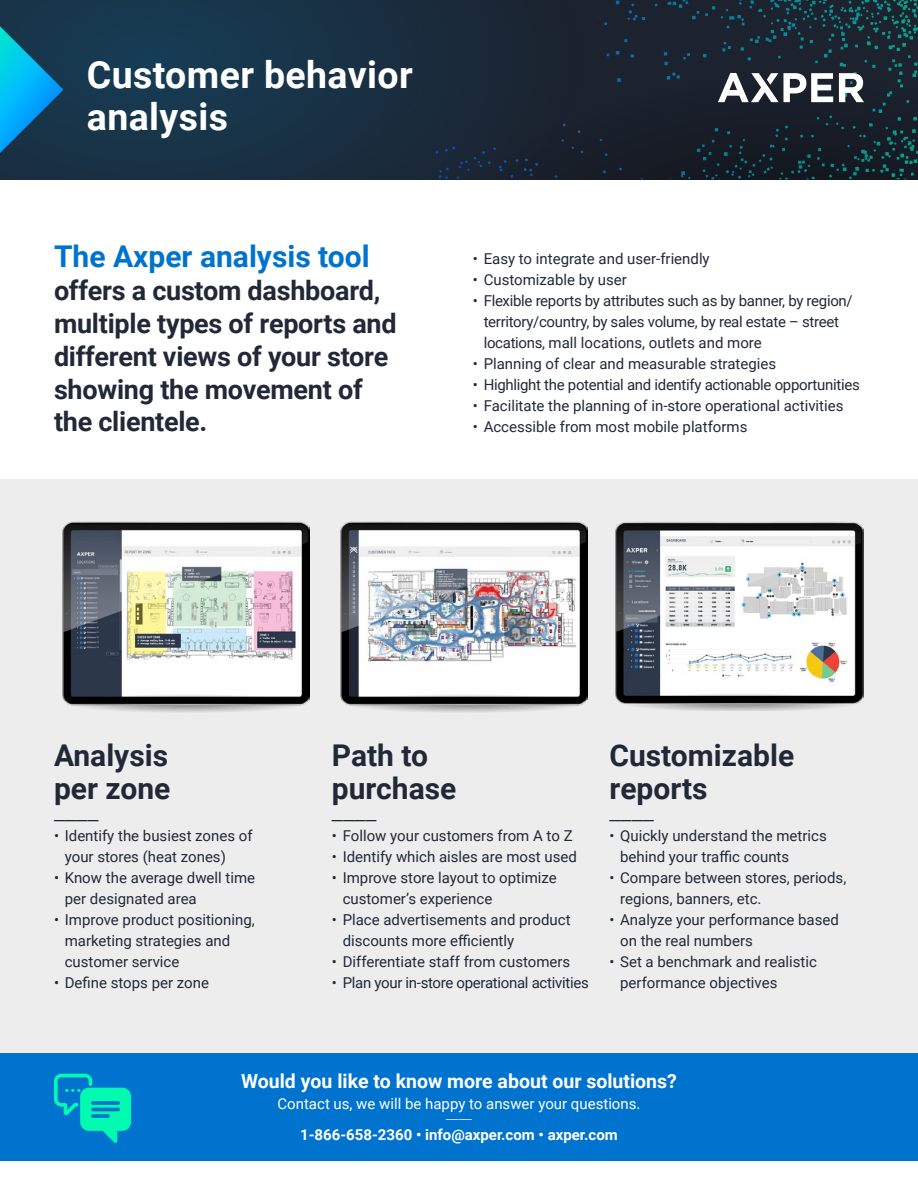
<style>
.page{position:relative;width:918px;height:1188px;background:#fff}
.page>*{position:absolute;margin:0;border:0;box-sizing:border-box;transform-origin:0 0}
.t1{font:700 37.5px/42px "Roboto";letter-spacing:.01em;color:#fff}
.t2{font:700 30px/33px "Roboto";color:#212938}
.t3{font:700 30px "Roboto";color:#0073ce}
.t4{font:700 27px/33px "Roboto";letter-spacing:-.01em;color:#212938}
.t5{font:300 25.8px "Roboto";color:#212938}
.t6{font:700 19.5px "Roboto";color:#fff}
.t7{font:15px/21px "Roboto";color:#212938}
.t8{font:15px/21px "Roboto";letter-spacing:-.02em;color:#212938}
.t9{font:15px "Roboto";color:#fff}
.t10{font:700 15px "Roboto";color:#fff}
.t11{font:300 15px "Roboto";color:#fff}
</style>
<div class="page">
<div style="left:0;top:480px;width:918px;height:594px;background:#ededed"></div>
<div style="left:0;top:0;width:918px;height:179px;background:#1c222e"></div>
<svg style="left:0;top:0;width:470px;height:179px"></svg>
<svg style="left:441px;top:77px;width:477px;height:102px"></svg>
<svg style="left:616px;top:0;width:301px;height:7px"></svg>
<svg style="left:0;top:26px;width:63px;height:127px;background:#0b76a1"></svg>
<div style="left:0;top:1053px;width:918px;height:108px;background:#0073ce"></div>
<svg style="left:54px;top:1074px;width:77px;height:69px"></svg>
<img style="left:62px;top:522px;width:248px;height:190px">
<img style="left:340px;top:522px;width:248px;height:190px">
<img style="left:616px;top:522px;width:247px;height:189px">
<svg style="left:839px;top:73px;width:25px;height:29px"></svg>
<svg style="left:718px;top:73px;width:115px;height:29px"></svg>
<h1 class="t1" style="left:87px;top:53px;width:327px">Customer behavior analysis</h1>
<h2 class="t3" style="left:54px;top:235px;width:317px">The Axper analysis tool</h2>
<h3 class="t4" style="left:54px;top:272px;width:344px">offers a custom dashboard, multiple types of reports and different views of your store showing the movement of the clientele.</h3>
<p class="t7" style="left:473px;top:247px;width:238px">• Easy to integrate and user-friendly</p>
<p class="t7" style="left:473px;top:268px;width:156px">• Customizable by user</p>
<p class="t8" style="left:484px;top:289px;width:371px;text-indent:-11px">• Flexible reports by attributes such as by banner, by region/ territory/country, by sales volume, by real estate – street locations, mall locations, outlets and more</p>
<p class="t7" style="left:473px;top:352px;width:305px">• Planning of clear and measurable strategies</p>
<p class="t8" style="left:473px;top:373px;width:388px">• Highlight the potential and identify actionable opportunities</p>
<p class="t7" style="left:473px;top:394px;width:372px">• Facilitate the planning of in-store operational activities</p>
<p class="t7" style="left:473px;top:415px;width:276px">• Accessible from most mobile platforms</p>
<h2 class="t2" style="left:54px;top:738px;width:118px">Analysis per zone</h2>
<h3 class="t5" style="left:54px;top:793px;width:46px">____</h3>
<p class="t7" style="left:65px;top:825px;width:189px;text-indent:-11px">• Identify the busiest zones of your stores (heat zones)</p>
<p class="t7" style="left:65px;top:867px;width:192px;text-indent:-11px">• Know the average dwell time per designated area</p>
<p class="t7" style="left:65px;top:909px;width:191px;text-indent:-11px">• Improve product positioning, marketing strategies and customer service</p>
<p class="t7" style="left:54px;top:972px;width:156px">• Define stops per zone</p>
<h2 class="t2" style="left:332px;top:738px;width:126px">Path to purchase</h2>
<h3 class="t5" style="left:332px;top:793px;width:46px">____</h3>
<p class="t7" style="left:332px;top:825px;width:242px">• Follow your customers from A to Z</p>
<p class="t7" style="left:332px;top:846px;width:246px">• Identify which aisles are most used</p>
<p class="t7" style="left:343px;top:867px;width:216px;text-indent:-11px">• Improve store layout to optimize customer’s experience</p>
<p class="t7" style="left:343px;top:909px;width:229px;text-indent:-11px">• Place advertisements and product discounts more efficiently</p>
<p class="t7" style="left:332px;top:951px;width:240px">• Differentiate staff from customers</p>
<p class="t8" style="left:332px;top:972px;width:258px">• Plan your in-store operational activities</p>
<h2 class="t2" style="left:609px;top:738px;width:186px">Customizable reports</h2>
<h3 class="t5" style="left:609px;top:793px;width:46px">____</h3>
<p class="t7" style="left:620px;top:825px;width:208px;text-indent:-11px">• Quickly understand the metrics behind your traffic counts</p>
<p class="t7" style="left:620px;top:867px;width:228px;text-indent:-11px">• Compare between stores, periods, regions, banners, etc.</p>
<p class="t7" style="left:620px;top:909px;width:220px;text-indent:-11px">• Analyze your performance based on the real numbers</p>
<p class="t7" style="left:620px;top:951px;width:198px;text-indent:-11px">• Set a benchmark and realistic performance objectives</p>
<h3 class="t6" style="left:241px;top:1067px;width:437px">Would you like to know more about our solutions?</h3>
<p class="t9" style="left:277px;top:1093px;width:365px">Contact us, we will be happy to answer your questions.</p>
<p class="t11" style="left:446px;top:1103px;width:27px">____</p>
<p class="t10" style="left:300px;top:1124px;width:319px">1-866-658-2360 • info@axper.com • axper.com</p>
</div>
